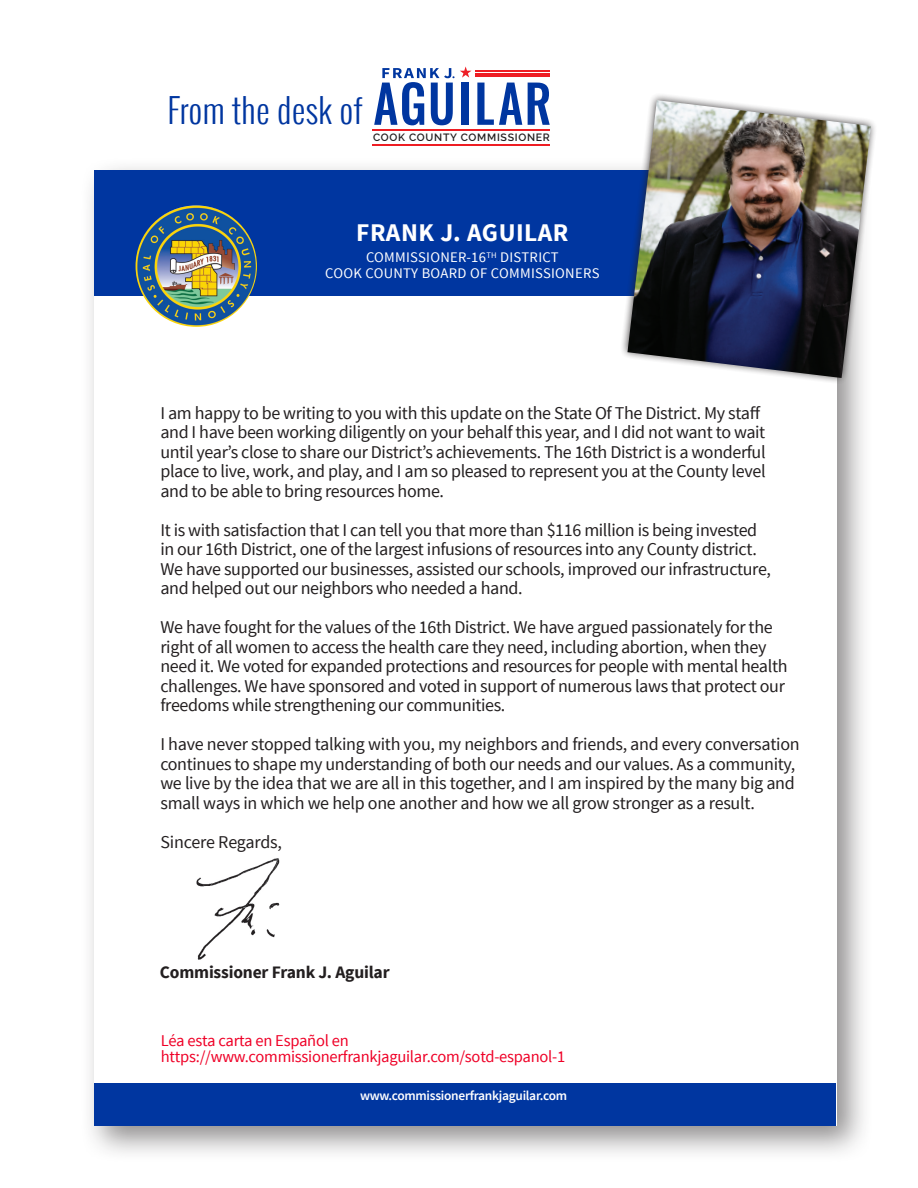
<style>
.page{position:relative;width:918px;height:1188px;background:#fff}
.page>*{position:absolute;margin:0;border:0;box-sizing:border-box;transform-origin:0 0}
.t1{font:300 33.75px "Oswald";letter-spacing:.01em;color:#0036a0}
.t2{font:700 25.5px "Source Sans Pro";letter-spacing:.02em;color:#fff}
.t3{font:18px/19.5px "Source Sans Pro";letter-spacing:-.02em;color:#231f20}
.t4{font:700 17.4px "Source Sans Pro";letter-spacing:-.01em;color:#231f20}
.t5{font:16.5px "Source Sans Pro";letter-spacing:-.015em;color:#ef0027}
.t6{font:14.7px/16.5px "Source Sans Pro";letter-spacing:.02em;color:#fff;text-align:center}
.t7{font:600 13.35px "Source Sans Pro";letter-spacing:-.02em;color:#fff}
.t8{font:600 10.5px "Raleway";letter-spacing:.065em;color:#231f20}
</style>
<div class="page">
<div style="left:81px;top:157px;width:792px;height:1006px;background:#231f20;opacity:.51"></div>
<div style="left:94px;top:170px;width:742px;height:956px;background:#fff"></div>
<div style="left:94px;top:170px;width:742px;height:126px;background:#0036a0"></div>
<img style="left:136px;top:205px;width:121px;height:122px;border-radius:61px">
<div style="left:94px;top:1083px;width:742px;height:43px;background:#0036a0"></div>
<svg style="left:374px;top:66px;width:97px;height:59px"></svg>
<div style="left:462px;top:83px;width:7px;height:42px;background:#0036a0"></div>
<svg style="left:477px;top:83px;width:45px;height:42px"></svg>
<svg style="left:528px;top:83px;width:22px;height:42px"></svg>
<hr style="left:475px;top:70px;width:75px;height:2px;background:#ee1d23">
<hr style="left:475px;top:73px;width:75px;height:1px;background:#ee1d23">
<hr style="left:475px;top:75px;width:75px;height:2px;background:#ee1d23">
<hr style="left:373px;top:129px;width:177px;height:1px;background:#ee1d23">
<hr style="left:373px;top:144px;width:177px;height:2px;background:#ee1d23">
<svg style="left:618px;top:95px;width:257px;height:292px"></svg>
<img style="left:627px;top:100px;width:244px;height:278px">
<img style="left:196px;top:858px;width:84px;height:102px">
<p class="t1" style="left:167px;top:85px;width:197px">From the desk of</p>
<p class="t8" style="left:373px;top:132px;width:178px">COOK COUNTY COMMISSIONER</p>
<p class="t2" style="left:356px;top:216px;width:214px">FRANK J. AGUILAR</p>
<p class="t6" style="left:325px;top:249px;width:276px">COMMISSIONER-16<sup>TH</sup> DISTRICT<br>COOK COUNTY BOARD OF COMMISSIONERS</p>
<p class="t3" style="left:160px;top:403px;width:607px">I am happy to be writing to you with this update on the State Of The District. My staff and I have been working diligently on your behalf this year, and I did not want to wait until year’s close to share our District’s achievements. The 16th District is a wonderful place to live, work, and play, and I am so pleased to represent you at the County level and to be able to bring resources home.</p>
<p class="t3" style="left:160px;top:520px;width:612px">It is with satisfaction that I can tell you that more than $116 million is being invested in our 16th District, one of the largest infusions of resources into any County district.<br>We have supported our businesses, assisted our schools, improved our infrastructure, and helped out our neighbors who needed a hand.</p>
<p class="t3" style="left:160px;top:618px;width:629px">We have fought for the values of the 16th District. We have argued passionately for the right of all women to access the health care they need, including abortion, when they need it. We voted for expanded protections and resources for people with mental health challenges. We have sponsored and voted in support of numerous laws that protect our freedoms while strengthening our communities.</p>
<p class="t3" style="left:160px;top:735px;width:641px">I have never stopped talking with you, my neighbors and friends, and every conversation continues to shape my understanding of both our needs and our values. As a community, we live by the idea that we are all in this together, and I am inspired by the many big and small ways in which we help one another and how we all grow stronger as a result.</p>
<p class="t3" style="left:160px;top:832px;width:123px">Sincere Regards,</p>
<p class="t4" style="left:160px;top:961px;width:231px">Commissioner Frank J. Aguilar</p>
<p class="t5" style="left:161px;top:1030px;width:189px">Léa esta carta en Español en</p>
<p class="t5" style="left:161px;top:1047px;width:406px">https://www.commissionerfrankjaguilar.com/sotd-espanol-1</p>
<p class="t7" style="left:360px;top:1087px;width:209px">www.commissionerfrankjaguilar.com</p>
</div>
